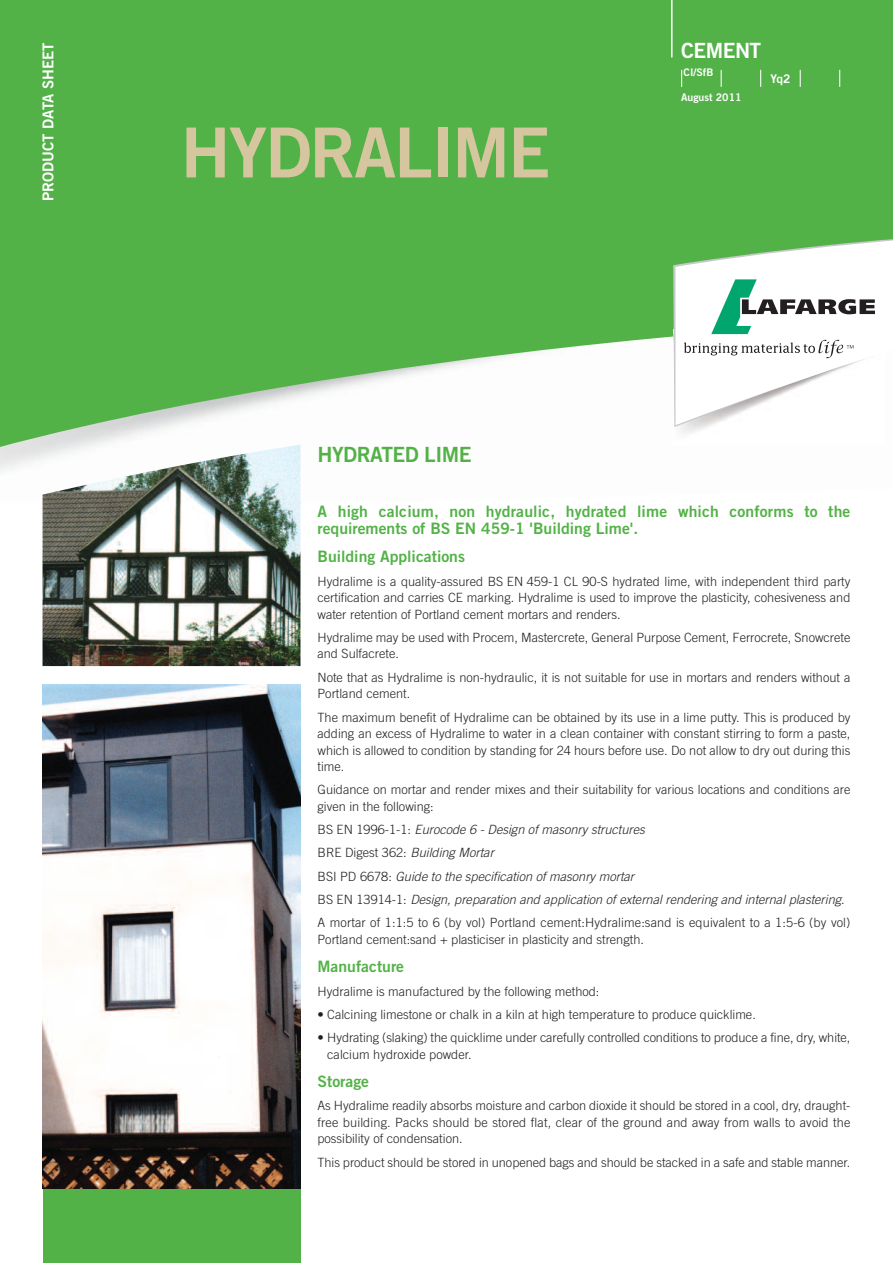
<style>
.page{position:relative;width:893px;height:1263px;background:#fff}
.page>*{position:absolute;margin:0;border:0;box-sizing:border-box;transform-origin:0 0}
.t1{font:69px "Trade Gothic LT Std Bd 2";letter-spacing:-.025em;color:#d6c6a0}
.t2{font:21px "Trade Gothic LT Std Bd 2";letter-spacing:-.025em;color:#53b247}
.t3{font:21px "Trade Gothic LT Std Bd 2";letter-spacing:-.025em;color:#fff}
.t4{font:15.75px/16.5px "Trade Gothic LT Std Bd 2";color:#53b247}
.t5{font:15px "Trade Gothic LT Std Bd 2";color:#fff}
.t6{font:300 12.75px/16.5px "Trade Gothic LT Std";color:#231f20}
.t7{font:italic 300 12.75px/23.2px "Trade Gothic LT Std";color:#231f20}
.t8{font:12px "Trade Gothic LT Std Bd 2";color:#fff}
.t9{font:10.5px "Trade Gothic LT Std Bd 2";color:#fff}
.s1{font-style:normal}
</style>
<div class="page">
<div style="left:43px;top:1188px;width:257px;height:75px;background:#53b247"></div>
<img style="left:43px;top:684px;width:257px;height:504px">
<img style="left:43px;top:453px;width:257px;height:213px">
<svg style="left:0;top:0;width:893px;height:453px;background:#69bb5f"></svg>
<hr style="left:671px;top:0;width:2px;height:57px;background:#fff">
<svg style="left:681px;top:70px;width:1px;height:17px"></svg>
<svg style="left:721px;top:70px;width:1px;height:17px"></svg>
<svg style="left:760px;top:70px;width:1px;height:17px"></svg>
<svg style="left:800px;top:70px;width:1px;height:17px"></svg>
<svg style="left:839px;top:70px;width:1px;height:17px"></svg>
<img style="left:674px;top:427px;width:210px;height:18px">
<svg style="left:673px;top:237px;width:220px;height:190px"></svg>
<p class="t5" style="left:43px;top:201px;width:160px;rotate:-90deg">PRODUCT DATA SHEET</p>
<h2 class="t3" style="left:681px;top:42px;width:82px">CEMENT</h2>
<p class="t9" style="left:684px;top:68px;width:31px">CI/SfB</p>
<p class="t9" style="left:681px;top:93px;width:62px">August 2011</p>
<h1 class="t1" style="left:181px;top:128px;width:371px">HYDRALIME</h1>
<p class="t8" style="left:770px;top:74px;width:22px">Yq2</p>
<h2 class="t2" style="left:317px;top:446px;width:156px">HYDRATED LIME</h2>
<p class="t4" style="left:317px;top:505px;width:534px">A high calcium, non hydraulic, hydrated lime which conforms to the requirements of BS EN 459-1 'Building Lime'.</p>
<p class="t4" style="left:317px;top:550px;width:149px">Building Applications</p>
<p class="t6" style="left:317px;top:574px;width:534px;text-align:justify">Hydralime is a quality-assured BS EN 459-1 CL 90-S hydrated lime, with independent third party certification and carries CE marking. Hydralime is used to improve the plasticity, cohesiveness and water retention of Portland cement mortars and renders.</p>
<p class="t6" style="left:317px;top:630px;width:534px">Hydralime may be used with Procem, Mastercrete, General Purpose Cement, Ferrocrete, Snowcrete and Sulfacrete.</p>
<p class="t6" style="left:317px;top:670px;width:534px">Note that as Hydralime is non-hydraulic, it is not suitable for use in mortars and renders without a<br>Portland cement.</p>
<p class="t6" style="left:317px;top:710px;width:534px;text-align:justify">The maximum benefit of Hydralime can be obtained by its use in a lime putty. This is produced by adding an excess of Hydralime to water in a clean container with constant stirring to form a paste, which is allowed to condition by standing for 24 hours before use. Do not allow to dry out during this time.</p>
<p class="t6" style="left:317px;top:783px;width:534px">Guidance on mortar and render mixes and their suitability for various locations and conditions are given in the following:</p>
<p class="t7" style="left:317px;top:819px;width:534px"><span class="s1">BS EN 1996-1-1:</span> Eurocode 6 - Design of masonry structures<br><span class="s1">BRE Digest 362:</span> Building Mortar<br><span class="s1">BSI PD 6678:</span> Guide to the specification of masonry mortar<br><span class="s1">BS EN 13914-1:</span> Design, preparation and application of external rendering and internal plastering<span class="s1">.<br>A mortar of 1:1:5 to 6 (by vol) Portland cement:Hydralime:sand is equivalent to a 1:5-6 (by vol)</span></p>
<p class="t6" style="left:317px;top:932px;width:328px">Portland cement:sand + plasticiser in plasticity and strength.</p>
<p class="t4" style="left:317px;top:960px;width:88px">Manufacture</p>
<p class="t6" style="left:317px;top:984px;width:283px">Hydralime is manufactured by the following method:</p>
<p class="t6" style="left:317px;top:1007px;width:440px">• Calcining limestone or chalk in a kiln at high temperature to produce quicklime.</p>
<p class="t6" style="left:327px;top:1030px;width:525px;text-indent:-10px">• Hydrating (slaking) the quicklime under carefully controlled conditions to produce a fine, dry, white, calcium hydroxide powder.</p>
<p class="t4" style="left:317px;top:1075px;width:53px">Storage</p>
<p class="t6" style="left:317px;top:1099px;width:534px;text-align:justify">As Hydralime readily absorbs moisture and carbon dioxide it should be stored in a cool, dry, draught&shy;free building. Packs should be stored flat, clear of the ground and away from walls to avoid the possibility of condensation.</p>
<p class="t6" style="left:317px;top:1155px;width:534px">This product should be stored in unopened bags and should be stacked in a safe and stable manner.</p>
</div>
